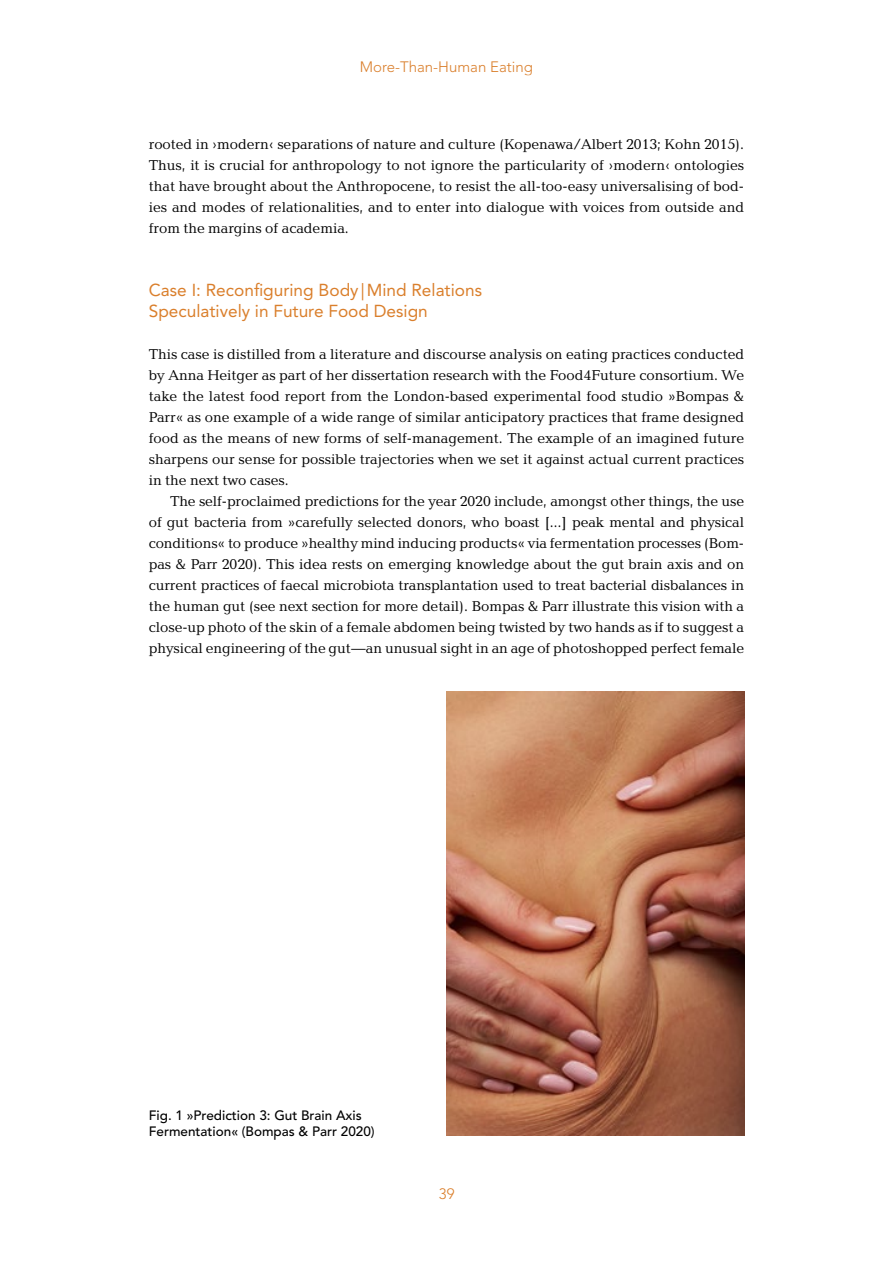
<style>
.page{position:relative;width:893px;height:1263px;background:#fff}
.page>*{position:absolute;margin:0;border:0;box-sizing:border-box;transform-origin:0 0}
.Ü2{font:17.25px/21px "Avenir LT";color:#da7f2c}
.t1{font:300 15px "Avenir LT";color:#da7f2c}
.Fließtext{font:14.7px/21px "Baltica";letter-spacing:-.005em;color:#000;text-align:justify}
._1__Absatz{font:14.7px/21px "Baltica";color:#000;text-align:justify}
.BU{font:500 13.5px/16.2px "Avenir LT";color:#000}
</style>
<div class="page">
<img style="left:446px;top:691px;width:298px;height:445px">
<p class="t1" style="left:360px;top:58px;width:175px">More-Than-Human Eating</p>
<p class="Fließtext" style="left:149px;top:134px;width:597px">rooted in ›modern‹ separations of nature and culture (Kopenawa/Albert 2013; Kohn 2015).<br>Thus, it is crucial for anthropology to not ignore the particularity of ›modern‹ ontologies that have brought about the Anthropocene, to resist the all-too-easy universalising of bod&shy;ies and modes of relationalities, and to enter into dialogue with voices from outside and from the margins of academia.</p>
<p class="Ü2" style="left:149px;top:279px;width:335px">Case I: Reconfiguring Body |Mind Relations<br>Speculatively in Future Food Design</p>
<p class="_1__Absatz" style="left:149px;top:344px;width:597px">This case is distilled from a literature and discourse analysis on eating practices conducted by Anna Heitger as part of her dissertation research with the Food4Future consortium. We take the latest food report from the London-based experimental food studio »Bompas &amp; Parr« as one example of a wide range of similar anticipatory practices that frame designed food as the means of new forms of self-management. The example of an imagined future sharpens our sense for possible trajectories when we set it against actual current practices in the next two cases.</p>
<p class="Fließtext" style="left:149px;top:491px;width:597px;text-indent:21px">The self-proclaimed predictions for the year 2020 include, amongst other things, the use of gut bacteria from »carefully selected donors, who boast […] peak mental and physical conditions« to produce »healthy mind inducing products« via fermentation processes (Bom&shy;pas &amp; Parr 2020). This idea rests on emerging knowledge about the gut brain axis and on current practices of faecal microbiota transplantation used to treat bacterial disbalances in the human gut (see next section for more detail). Bompas &amp; Parr illustrate this vision with a close-up photo of the skin of a female abdomen being twisted by two hands as if to suggest a physical engineering of the gut—an unusual sight in an age of photoshopped perfect female</p>
<p class="BU" style="left:149px;top:1108px;width:227px">Fig. 1 »Prediction 3: Gut Brain Axis<br>Fermentation« (Bompas &amp; Parr 2020)</p>
<p class="t1" style="left:439px;top:1185px;width:17px">39</p>
</div>
